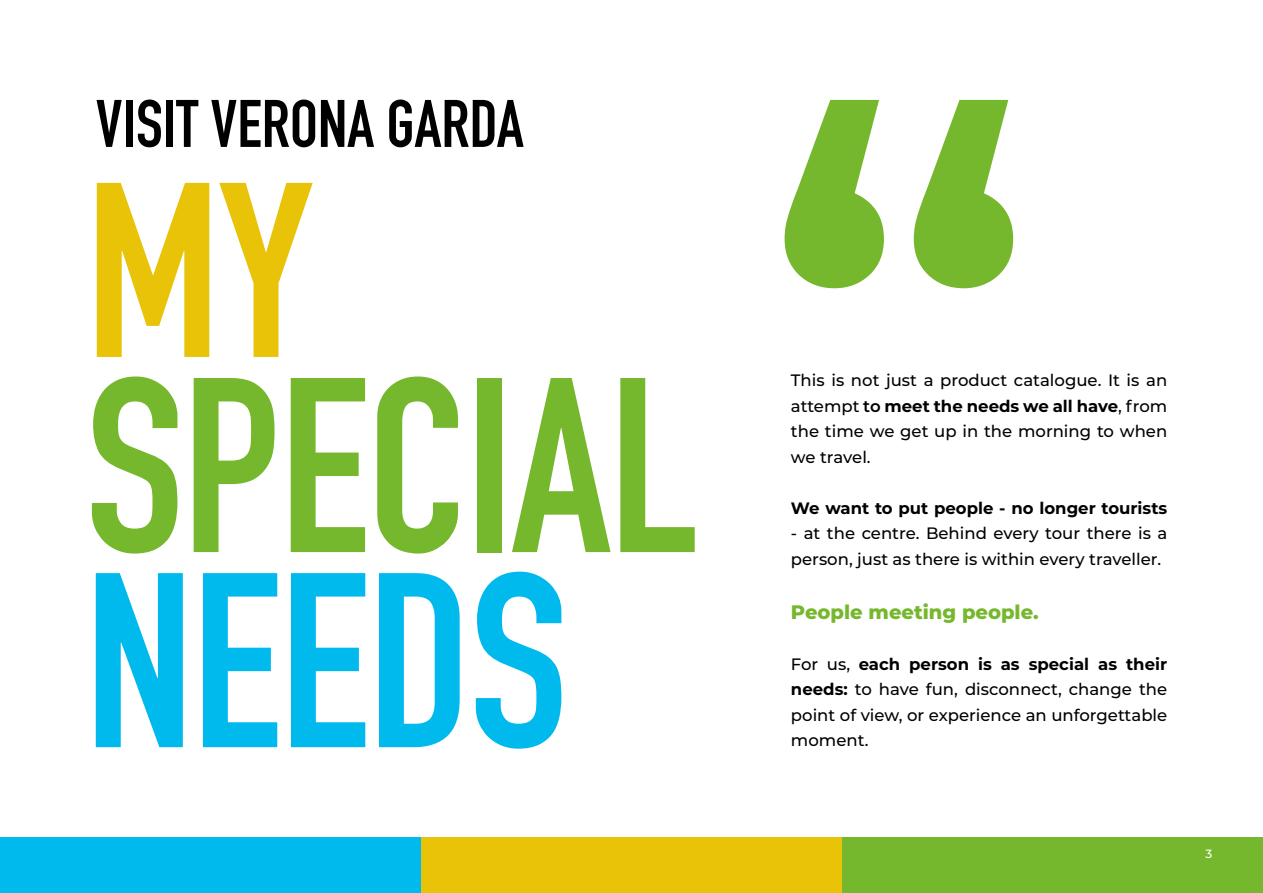
<style>
.page{position:relative;width:1263px;height:893px;background:#fff}
.page>*{position:absolute;margin:0;border:0;box-sizing:border-box;transform-origin:0 0}
.t1{font:700 244.5px "DIN Condensed";letter-spacing:-.01em;color:#76b82d}
.t2{font:700 244.5px "DIN Condensed";letter-spacing:-.01em;color:#00baee}
.t3{font:700 244.5px "DIN Condensed";color:#e8c308}
.t4{font:700 66px "DIN Condensed";color:#000}
.t5{font:800 19.5px "Montserrat";color:#76b82d}
.t6{font:500 16.5px/25.5px "Montserrat";color:#000;text-align:justify}
.t7{font:700 16.5px "Montserrat";color:#000}
.t8{font:500 12px "Montserrat";color:#fff}
.s1{font-weight:600}
.s2{font-weight:700}
</style>
<div class="page">
<div style="left:0;top:838px;width:421px;height:55px;background:#00baee"></div>
<div style="left:842px;top:838px;width:421px;height:55px;background:#76b82d"></div>
<div style="left:421px;top:838px;width:421px;height:55px;background:#e8c308"></div>
<svg style="left:784px;top:100px;width:229px;height:188px"></svg>
<h2 class="t4" style="left:96px;top:79px;width:430px">VISIT VERONA GARDA</h2>
<h1 class="t3" style="left:85px;top:107px;width:230px">MY</h1>
<h1 class="t1" style="left:85px;top:302px;width:615px">SPECIAL</h1>
<h1 class="t2" style="left:85px;top:497px;width:485px">NEEDS</h1>
<p class="t6" style="left:791px;top:367px;width:378px">This is not just a product catalogue. It is an attempt <span class="s1">to</span> <span class="s2">meet the needs we all have</span>, from the time we get up in the morning to when we travel.</p>
<p class="t7" style="left:791px;top:496px;width:378px">We want to put people - no longer tourists</p>
<p class="t6" style="left:791px;top:520px;width:378px">- at the centre. Behind every tour there is a person, just as there is within every traveller.</p>
<p class="t5" style="left:791px;top:598px;width:249px">People meeting people.</p>
<p class="t6" style="left:791px;top:651px;width:378px">For us, <span class="s2">each person is as special as their needs:</span> to have fun, disconnect, change the point of view, or experience an unforgettable moment.</p>
<p class="t8" style="left:1205px;top:845px;width:8px">3</p>
</div>
